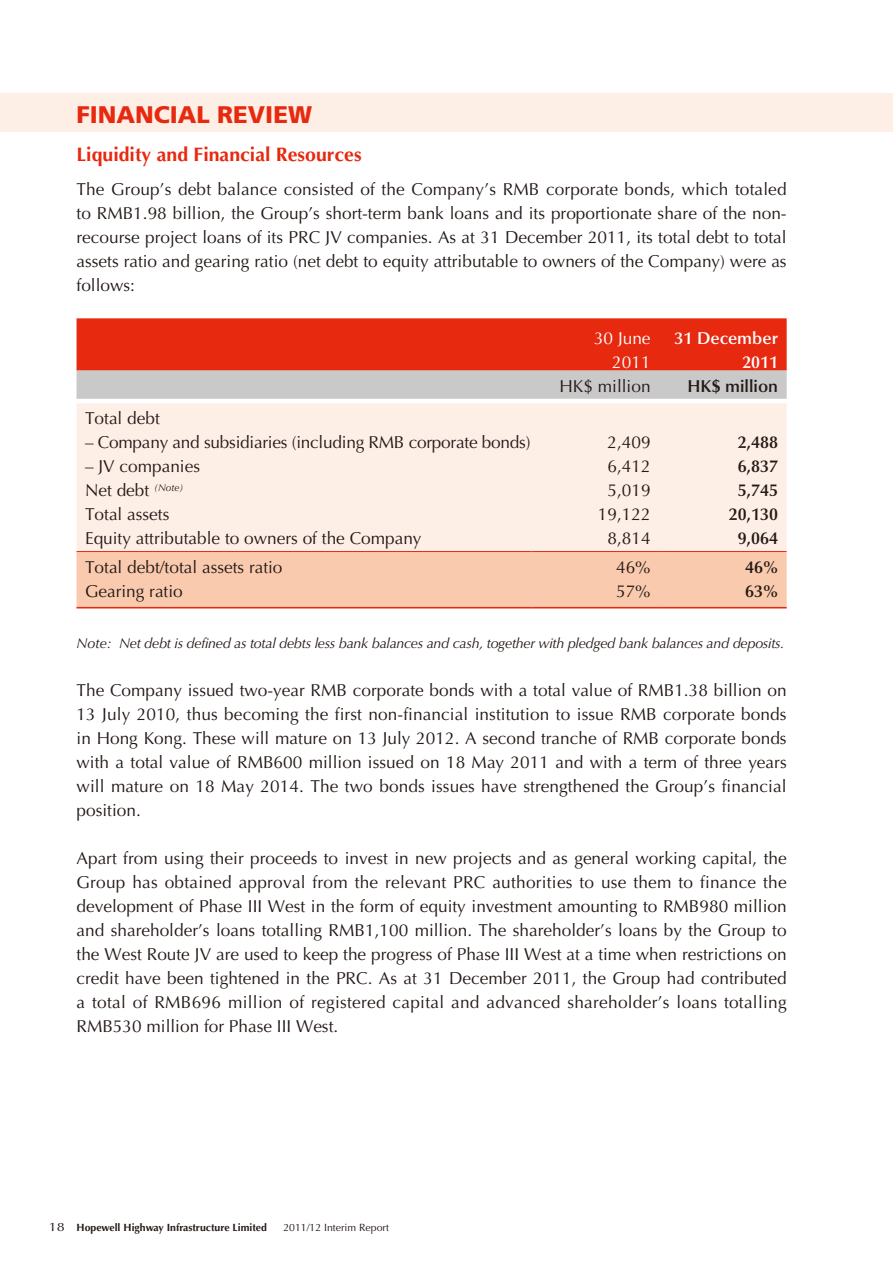
<style>
.page{position:relative;width:893px;height:1263px;background:#fff}
.page>*{position:absolute;margin:0;border:0;box-sizing:border-box;transform-origin:0 0}
.t1{font:900 24px "Frutiger LT Std";color:#e72910}
.t2{font:700 19.5px "Optima LT Std";color:#e72910}
.t3{font:17.25px/24px "Optima LT Std";color:#231916;text-align:justify}
.t4{font:600 17.25px "Optima LT Std";color:#231916}
.t5{font:600 17.25px/24px "Optima LT Std";color:#fff;text-align:right}
.t6{font:17.25px/24px "Optima LT Std";color:#fff;text-align:right}
.t7{font:italic 14.25px "Optima LT Std";letter-spacing:-.02em;color:#231916}
.t8{font:12px "Optima LT Std";color:#231916;scale:1.2 1}
.t9{font:700 10.5px "Optima LT Std";color:#231916}
.t10{font:10.5px "Optima LT Std";color:#231916}
</style>
<div class="page">
<div style="left:0;top:94px;width:893px;height:38px;background:#feefe6"></div>
<svg style="left:77px;top:318px;width:710px;height:81px;background:#dc6253"></svg>
<div style="left:77px;top:403px;width:710px;height:148px;background:#feefe6"></div>
<div style="left:77px;top:552px;width:710px;height:55px;background:#f9caae"></div>
<hr style="left:77px;top:551px;width:454px;height:1px;background:#e72910">
<hr style="left:531px;top:551px;width:128px;height:1px;background:#e72910">
<hr style="left:659px;top:551px;width:128px;height:1px;background:#e72910">
<hr style="left:77px;top:607px;width:454px;height:1px;background:#e72910">
<hr style="left:531px;top:607px;width:128px;height:1px;background:#e72910">
<hr style="left:659px;top:607px;width:128px;height:1px;background:#e72910">
<h1 class="t1" style="left:77px;top:103px;width:237px">FINANCIAL REVIEW</h1>
<p class="t2" style="left:77px;top:145px;width:287px">Liquidity and Financial Resources</p>
<p class="t3" style="left:77px;top:178px;width:712px">The Group’s debt balance consisted of the Company’s RMB corporate bonds, which totaled to RMB1.98 billion, the Group’s short-term bank loans and its proportionate share of the non&shy;recourse project loans of its PRC JV companies. As at 31 December 2011, its total debt to total assets ratio and gearing ratio (net debt to equity attributable to owners of the Company) were as follows:</p>
<p class="t6" style="left:594px;top:327px;width:58px">30 June<br>2011</p>
<p class="t5" style="left:675px;top:327px;width:105px">31 December<br>2011</p>
<p class="t3" style="left:559px;top:375px;width:93px">HK$ million</p>
<p class="t4" style="left:687px;top:377px;width:92px">HK$ million</p>
<p class="t3" style="left:85px;top:407px;width:76px">Total debt</p>
<p class="t3" style="left:85px;top:431px;width:447px">– Company and subsidiaries (including RMB corporate bonds)</p>
<p class="t3" style="left:607px;top:431px;width:45px">2,409</p>
<p class="t4" style="left:738px;top:434px;width:42px">2,488</p>
<p class="t3" style="left:85px;top:455px;width:117px">– JV companies</p>
<p class="t3" style="left:607px;top:455px;width:45px">6,412</p>
<p class="t4" style="left:738px;top:458px;width:42px">6,837</p>
<p class="t3" style="left:85px;top:479px;width:100px">Net debt <sup>(Note)</sup></p>
<p class="t3" style="left:607px;top:479px;width:45px">5,019</p>
<p class="t4" style="left:738px;top:482px;width:42px">5,745</p>
<p class="t3" style="left:85px;top:503px;width:86px">Total assets</p>
<p class="t3" style="left:598px;top:503px;width:54px">19,122</p>
<p class="t4" style="left:729px;top:506px;width:51px">20,130</p>
<p class="t3" style="left:85px;top:527px;width:338px">Equity attributable to owners of the Company</p>
<p class="t3" style="left:607px;top:527px;width:45px">8,814</p>
<p class="t4" style="left:738px;top:530px;width:42px">9,064</p>
<p class="t3" style="left:85px;top:556px;width:199px">Total debt/total assets ratio</p>
<p class="t3" style="left:616px;top:556px;width:36px">46%</p>
<p class="t4" style="left:745px;top:559px;width:34px">46%</p>
<p class="t3" style="left:85px;top:580px;width:99px">Gearing ratio</p>
<p class="t3" style="left:616px;top:580px;width:36px">57%</p>
<p class="t4" style="left:745px;top:583px;width:34px">63%</p>
<p class="t7" style="left:77px;top:636px;width:709px">Note: Net debt is defined as total debts less bank balances and cash, together with pledged bank balances and deposits.</p>
<p class="t3" style="left:77px;top:678px;width:712px">The Company issued two-year RMB corporate bonds with a total value of RMB1.38 billion on 13 July 2010, thus becoming the first non-financial institution to issue RMB corporate bonds in Hong Kong. These will mature on 13 July 2012. A second tranche of RMB corporate bonds with a total value of RMB600 million issued on 18 May 2011 and with a term of three years will mature on 18 May 2014. The two bonds issues have strengthened the Group’s financial position.</p>
<p class="t3" style="left:77px;top:846px;width:712px">Apart from using their proceeds to invest in new projects and as general working capital, the Group has obtained approval from the relevant PRC authorities to use them to finance the development of Phase III West in the form of equity investment amounting to RMB980 million and shareholder’s loans totalling RMB1,100 million. The shareholder’s loans by the Group to the West Route JV are used to keep the progress of Phase III West at a time when restrictions on credit have been tightened in the PRC. As at 31 December 2011, the Group had contributed a total of RMB696 million of registered capital and advanced shareholder’s loans totalling RMB530 million for Phase III West.</p>
<p class="t8" style="left:49px;top:1221px;width:15px">18</p>
<p class="t9" style="left:77px;top:1223px;width:192px">Hopewell Highway Infrastructure Limited</p>
<p class="t10" style="left:283px;top:1223px;width:107px">2011/12 Interim Report</p>
</div>
